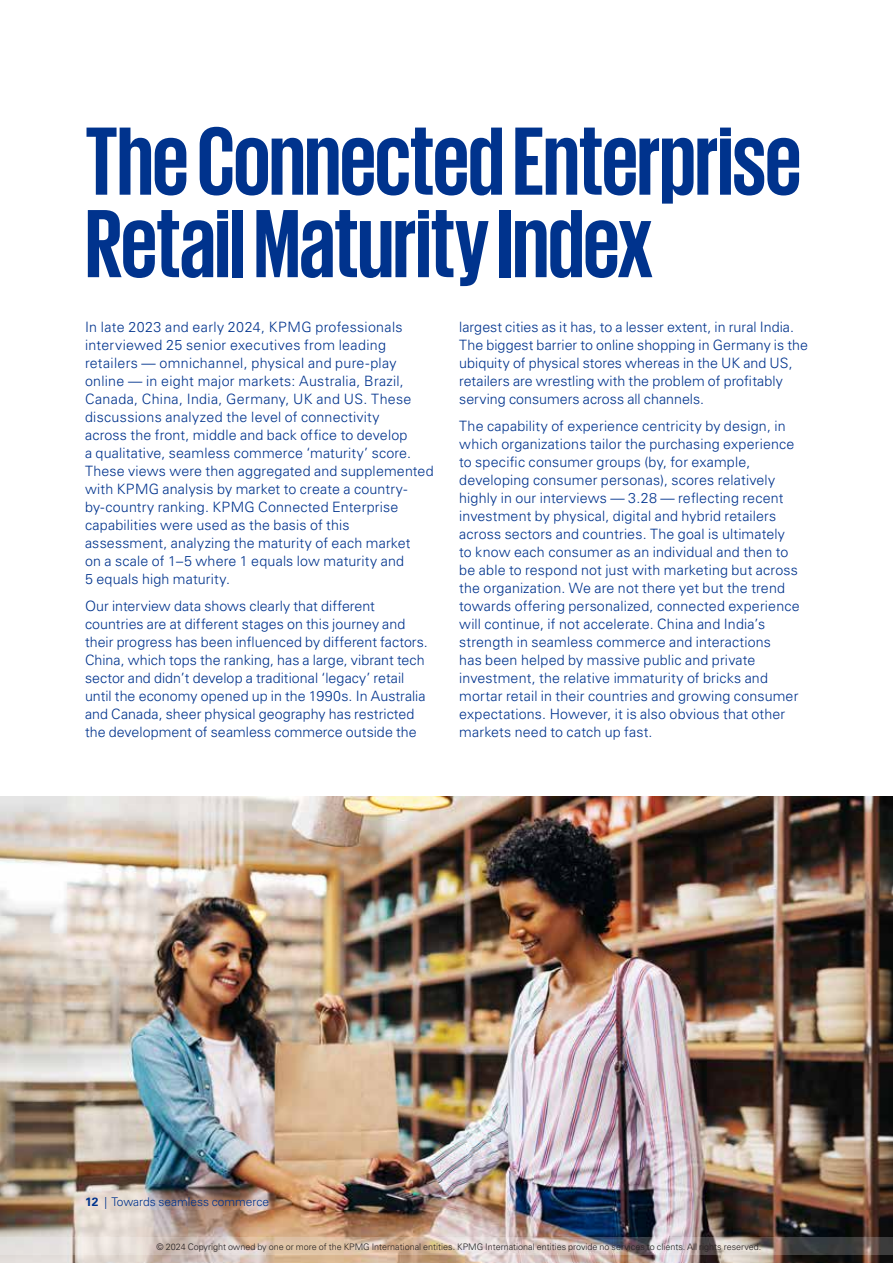
<style>
.page{position:relative;width:893px;height:1263px;background:#fff}
.page>*{position:absolute;margin:0;border:0;box-sizing:border-box;transform-origin:0 0}
.t1{font:700 99px/82.5px "KPMG";letter-spacing:-.015em;color:#00338d}
.t2{font:300 14.25px/18px "Univers LT Std";letter-spacing:.01em;color:#00338d}
.t3{font:300 12px "Univers LT Std";color:#00338d}
.t4{font:300 9px "Univers LT Std";color:#231f20}
.s1{font-weight:700}
</style>
<div class="page">
<img style="left:0;top:796px;width:893px;height:467px">
<img style="left:0;top:1238px;width:893px;height:17px">
<h1 class="t1" style="left:85px;top:117px;width:718px">The Connected Enterprise<br>Retail Maturity Index</h1>
<p class="t2" style="left:85px;top:318px;width:350px">In late 2023 and early 2024, KPMG professionals interviewed 25 senior executives from leading retailers — omnichannel, physical and pure-play online — in eight major markets: Australia, Brazil, Canada, China, India, Germany, UK and US. These discussions analyzed the level of connectivity<br>across the front, middle and back office to develop<br>a qualitative, seamless commerce ‘maturity’ score.<br>These views were then aggregated and supplemented with KPMG analysis by market to create a country&shy;by-country ranking. KPMG Connected Enterprise capabilities were used as the basis of this assessment, analyzing the maturity of each market<br>on a scale of 1–5 where 1 equals low maturity and<br>5 equals high maturity.</p>
<p class="t2" style="left:85px;top:597px;width:344px">Our interview data shows clearly that different countries are at different stages on this journey and their progress has been influenced by different factors.<br>China, which tops the ranking, has a large, vibrant tech sector and didn’t develop a traditional ‘legacy’ retail until the economy opened up in the 1990s. In Australia and Canada, sheer physical geography has restricted the development of seamless commerce outside the</p>
<p class="t2" style="left:459px;top:318px;width:350px">largest cities as it has, to a lesser extent, in rural India.<br>The biggest barrier to online shopping in Germany is the ubiquity of physical stores whereas in the UK and US, retailers are wrestling with the problem of profitably serving consumers across all channels.</p>
<p class="t2" style="left:459px;top:417px;width:342px">The capability of experience centricity by design, in which organizations tailor the purchasing experience to specific consumer groups (by, for example, developing consumer personas), scores relatively highly in our interviews — 3.28 — reflecting recent investment by physical, digital and hybrid retailers across sectors and countries. The goal is ultimately to know each consumer as an individual and then to be able to respond not just with marketing but across the organization. We are not there yet but the trend towards offering personalized, connected experience will continue, if not accelerate. China and India’s strength in seamless commerce and interactions<br>has been helped by massive public and private investment, the relative immaturity of bricks and mortar retail in their countries and growing consumer expectations. However, it is also obvious that other markets need to catch up fast.</p>
<p class="t3" style="left:85px;top:1194px;width:186px"><span class="s1">12</span> | Towards seamless commerce</p>
<p class="t4" style="left:156px;top:1241px;width:606px">© 2024 Copyright owned by one or more of the KPMG International entities. KPMG International entities provide no services to clients. All rights reserved.</p>
</div>
